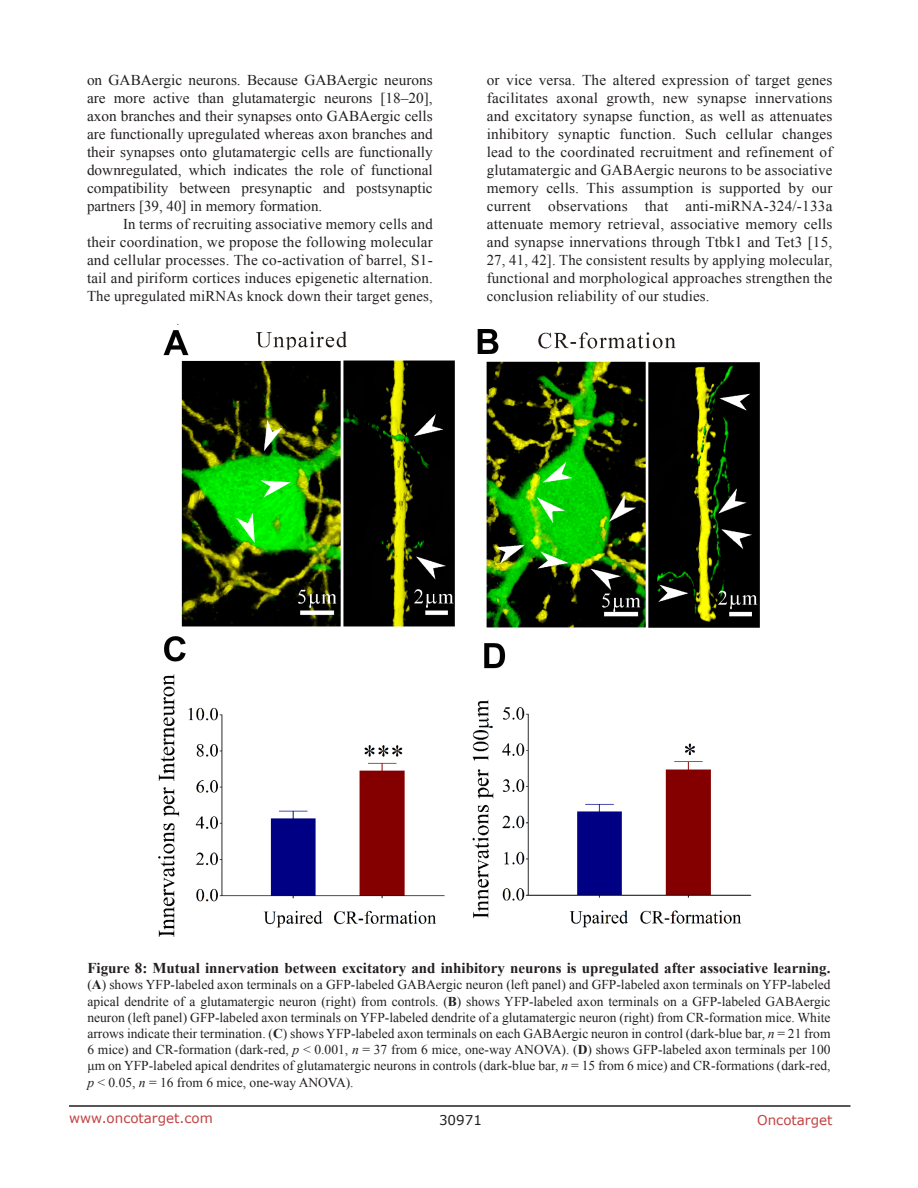
<style>
.page{position:relative;width:918px;height:1188px;background:#fff}
.page>*{position:absolute;margin:0;border:0;box-sizing:border-box;transform-origin:0 0}
.t1{font:15px/18px "Times New Roman";letter-spacing:.01em;color:#231f20;text-align:justify}
.t2{font:700 15px "Times New Roman";color:#231f20}
.t3{font:13.5px/16.2px "Times New Roman";color:#231f20;text-align:justify}
.t4{font:13.5px "Verdana";color:#c24141}
.t5{font:13.5px "Verdana";color:#231f20}
.s1{font-weight:700}
.s2{font-style:italic}
</style>
<div class="page">
<hr style="left:69px;top:1105px;width:781px;height:2px;background:#231f20">
<img style="left:158px;top:329px;width:602px;height:607px">
<p class="t1" style="left:87px;top:71px;width:347px">on GABAergic neurons. Because GABAergic neurons are more active than glutamatergic neurons [18–20], axon branches and their synapses onto GABAergic cells are functionally upregulated whereas axon branches and their synapses onto glutamatergic cells are functionally downregulated, which indicates the role of functional compatibility between presynaptic and postsynaptic partners [39, 40] in memory formation.</p>
<p class="t1" style="left:87px;top:215px;width:347px;text-indent:36px">In terms of recruiting associative memory cells and their coordination, we propose the following molecular and cellular processes. The co-activation of barrel, S1- tail and piriform cortices induces epigenetic alternation.<br>The upregulated miRNAs knock down their target genes,</p>
<p class="t1" style="left:487px;top:71px;width:347px">or vice versa. The altered expression of target genes facilitates axonal growth, new synapse innervations and excitatory synapse function, as well as attenuates inhibitory synaptic function. Such cellular changes lead to the coordinated recruitment and refinement of glutamatergic and GABAergic neurons to be associative memory cells. This assumption is supported by our current observations that anti-miRNA-324/-133a attenuate memory retrieval, associative memory cells and synapse innervations through Ttbk1 and Tet3 [15, 27, 41, 42]. The consistent results by applying molecular, functional and morphological approaches strengthen the conclusion reliability of our studies.</p>
<p class="t2" style="left:87px;top:958px;width:745px">Figure 8: Mutual innervation between excitatory and inhibitory neurons is upregulated after associative learning.</p>
<p class="t3" style="left:87px;top:977px;width:745px">(<span class="s1">A</span>) shows YFP-labeled axon terminals on a GFP-labeled GABAergic neuron (left panel) and GFP-labeled axon terminals on YFP-labeled apical dendrite of a glutamatergic neuron (right) from controls. (<span class="s1">B</span>) shows YFP-labeled axon terminals on a GFP-labeled GABAergic neuron (left panel) GFP-labeled axon terminals on YFP-labeled dendrite of a glutamatergic neuron (right) from CR-formation mice. White arrows indicate their termination. (<span class="s1">C</span>) shows YFP-labeled axon terminals on each GABAergic neuron in control (dark-blue bar, <span class="s2">n</span> = 21 from 6 mice) and CR-formation (dark-red, <span class="s2">p</span> &lt; 0.001, <span class="s2">n</span> = 37 from 6 mice, one-way ANOVA). (<span class="s1">D</span>) shows GFP-labeled axon terminals per 100 μm on YFP-labeled apical dendrites of glutamatergic neurons in controls (dark-blue bar, <span class="s2">n</span> = 15 from 6 mice) and CR-formations (dark-red, <span class="s2">p</span> &lt; 0.05, <span class="s2">n</span> = 16 from 6 mice, one-way ANOVA).</p>
<p class="t4" style="left:69px;top:1109px;width:145px">www.oncotarget.com</p>
<p class="t5" style="left:439px;top:1111px;width:44px">30971</p>
<p class="t4" style="left:757px;top:1111px;width:77px">Oncotarget</p>
</div>
